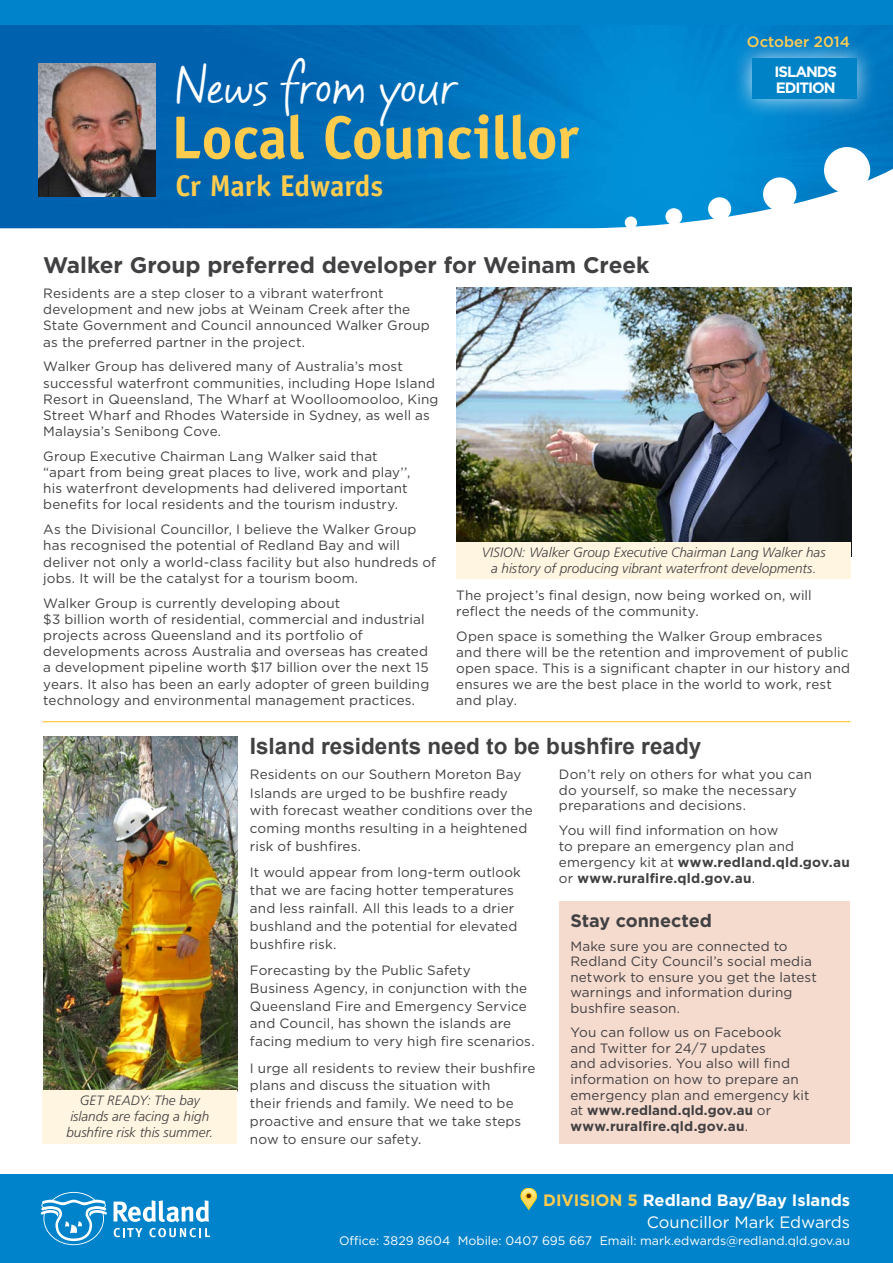
<style>
.page{position:relative;width:893px;height:1263px;background:#fff}
.page>*{position:absolute;margin:0;border:0;box-sizing:border-box;transform-origin:0 0}
.t1{font:700 60.75px "Officina Sans";letter-spacing:-.015em;color:#ffcc4e}
.t2{font:49.8px "Mayfield";letter-spacing:-.015em;color:#fff}
.t3{font:700 30px "Officina Sans";color:#ffcc4e}
.t4{font:700 22.5px "Gotham";color:#414042}
.t5{font:700 22.5px "Arial";color:#414042}
.t6{font:700 18px "Gotham";color:#414042}
.t7{font:700 16.5px/21.9px "Gotham";color:#fff;text-align:right}
.t8{font:700 15px/16.5px "Gotham";letter-spacing:-.07em;color:#fff}
.t9{font:500 15px "Gotham";color:#ffcc4e}
.t10{font:13.5px/16.2px "Gotham";letter-spacing:.01em;color:#414042}
.t11{font:italic 300 13.5px/16.2px "Frutiger LT";color:#414042;text-align:center}
.t12{font:12.3px "Gotham";color:#fff}
.s1{font-weight:700}
.s2{color:#ffcc4e}
.s3{font-weight:400}
</style>
<div class="page">
<img style="left:0;top:25px;width:893px;height:115px">
<svg style="left:0;top:140px;width:893px;height:199px"></svg>
<svg style="left:762px;top:177px;width:35px;height:34px"></svg>
<svg style="left:823px;top:146px;width:48px;height:48px"></svg>
<div style="left:625px;top:216px;width:12px;height:13px;background:#fff;border-radius:50%"></div>
<div style="left:665px;top:208px;width:17px;height:17px;background:#fff;border-radius:50%"></div>
<div style="left:708px;top:197px;width:23px;height:24px;background:#fff;border-radius:50%"></div>
<div style="left:0;top:0;width:893px;height:25px;background:#0083ca"></div>
<div style="left:0;top:1174px;width:893px;height:89px;background:#0083ca"></div>
<svg style="left:114px;top:1200px;width:95px;height:22px"></svg>
<svg style="left:149px;top:1228px;width:61px;height:9px"></svg>
<svg style="left:114px;top:1228px;width:28px;height:9px"></svg>
<svg style="left:41px;top:1192px;width:66px;height:53px"></svg>
<div style="left:560px;top:901px;width:290px;height:243px;background:#f5dace"></div>
<img style="left:38px;top:64px;width:117px;height:132px">
<div style="left:732px;top:39px;width:144px;height:80px;background:#fff;opacity:.75"></div>
<div style="left:752px;top:59px;width:105px;height:40px;background:#0082c7"></div>
<svg style="left:521px;top:1188px;width:16px;height:21px"></svg>
<img style="left:43px;top:736px;width:194px;height:354px">
<hr style="left:43px;top:721px;width:807px;height:1px;background:#ffcc4e">
<div style="left:43px;top:1090px;width:194px;height:54px;background:#fff5e0"></div>
<img style="left:456px;top:287px;width:395px;height:255px">
<div style="left:456px;top:542px;width:395px;height:36px;background:#fff5e0"></div>
<h2 class="t2" style="left:175px;top:52px;width:283px">News from your</h2>
<h1 class="t1" style="left:171px;top:100px;width:409px">Local Councillor</h1>
<h3 class="t3" style="left:175px;top:167px;width:209px">Cr Mark Edwards</h3>
<h3 class="t4" style="left:43px;top:250px;width:608px">Walker Group preferred developer for Weinam Creek</h3>
<p class="t9" style="left:747px;top:32px;width:105px">October 2014</p>
<p class="t8" style="left:775px;top:63px;width:64px">ISLANDS<br>EDITION</p>
<p class="t10" style="left:43px;top:285px;width:388px">Residents are a step closer to a vibrant waterfront development and new jobs at Weinam Creek after the State Government and Council announced Walker Group as the preferred partner in the project.</p>
<p class="t10" style="left:43px;top:358px;width:397px">Walker Group has delivered many of Australia’s most successful waterfront communities, including Hope Island Resort in Queensland, The Wharf at Woolloomooloo, King Street Wharf and Rhodes Waterside in Sydney, as well as Malaysia’s Senibong Cove.</p>
<p class="t10" style="left:43px;top:448px;width:369px">Group Executive Chairman Lang Walker said that “apart from being great places to live, work and play’’, his waterfront developments had delivered important benefits for local residents and the tourism industry.</p>
<p class="t10" style="left:43px;top:521px;width:394px">As the Divisional Councillor, I believe the Walker Group has recognised the potential of Redland Bay and will deliver not only a world-class facility but also hundreds of jobs. It will be the catalyst for a tourism boom.</p>
<p class="t10" style="left:43px;top:594px;width:387px">Walker Group is currently developing about<br>$3 billion worth of residential, commercial and industrial projects across Queensland and its portfolio of developments across Australia and overseas has created a development pipeline worth $17 billion over the next 15 years. It also has been an early adopter of green building technology and environmental management practices.</p>
<p class="t11" style="left:482px;top:544px;width:345px">VISION: Walker Group Executive Chairman Lang Walker has a history of producing vibrant waterfront developments.</p>
<p class="t10" style="left:456px;top:587px;width:357px">The project’s final design, now being worked on, will reflect the needs of the community.</p>
<p class="t10" style="left:456px;top:627px;width:395px">Open space is something the Walker Group embraces and there will be the retention and improvement of public open space. This is a significant chapter in our history and ensures we are the best place in the world to work, rest and play.</p>
<p class="t11" style="left:66px;top:1092px;width:148px">GET READY: The bay islands are facing a high bushfire risk this summer.</p>
<h3 class="t5" style="left:250px;top:731px;width:453px">Island residents need to be bushfire ready</h3>
<p class="t10" style="left:250px;top:765px;width:284px;line-height:18px">Residents on our Southern Moreton Bay Islands are urged to be bushfire ready with forecast weather conditions over the coming months resulting in a heightened risk of bushfires.</p>
<p class="t10" style="left:250px;top:863px;width:273px;line-height:17.9px">It would appear from long-term outlook that we are facing hotter temperatures and less rainfall. All this leads to a drier bushland and the potential for elevated bushfire risk.</p>
<p class="t10" style="left:250px;top:961px;width:286px;line-height:17.9px">Forecasting by the Public Safety<br>Business Agency, in conjunction with the Queensland Fire and Emergency Service and Council, has shown the islands are facing medium to very high fire scenarios.</p>
<p class="t10" style="left:250px;top:1058px;width:287px;line-height:17.9px">I urge all residents to review their bushfire plans and discuss the situation with<br>their friends and family. We need to be proactive and ensure that we take steps now to ensure our safety.</p>
<p class="t10" style="left:559px;top:766px;width:255px;line-height:15.8px">Don’t rely on others for what you can do yourself, so make the necessary preparations and decisions.</p>
<p class="t10" style="left:559px;top:821px;width:292px">You will find information on how<br>to prepare an emergency plan and emergency kit at <span class="s1">www.redland.qld.gov.au </span>or <span class="s1">www.ruralfire.qld.gov.au</span>.</p>
<h3 class="t6" style="left:570px;top:908px;width:143px">Stay connected</h3>
<p class="t10" style="left:570px;top:938px;width:248px;line-height:15.6px">Make sure you are connected to<br>Redland City Council’s social media network to ensure you get the latest warnings and information during bushfire season.</p>
<p class="t10" style="left:570px;top:1024px;width:241px;line-height:15.8px">You can follow us on Facebook and Twitter for 24/7 updates<br>and advisories. You also will find information on how to prepare an emergency plan and emergency kit at <span class="s1">www.redland.qld.gov.au</span> or <span class="s1">www.ruralfire.qld.gov.au</span>.</p>
<p class="t7" style="left:543px;top:1189px;width:308px"><span class="s2">DIVISION 5</span> Redland Bay/Bay Islands<br><span class="s3">Councillor Mark Edwards</span></p>
<p class="t12" style="left:339px;top:1233px;width:512px">Office: 3829 8604 Mobile: 0407 695 667 Email: mark.edwards@redland.qld.gov.au</p>
</div>
